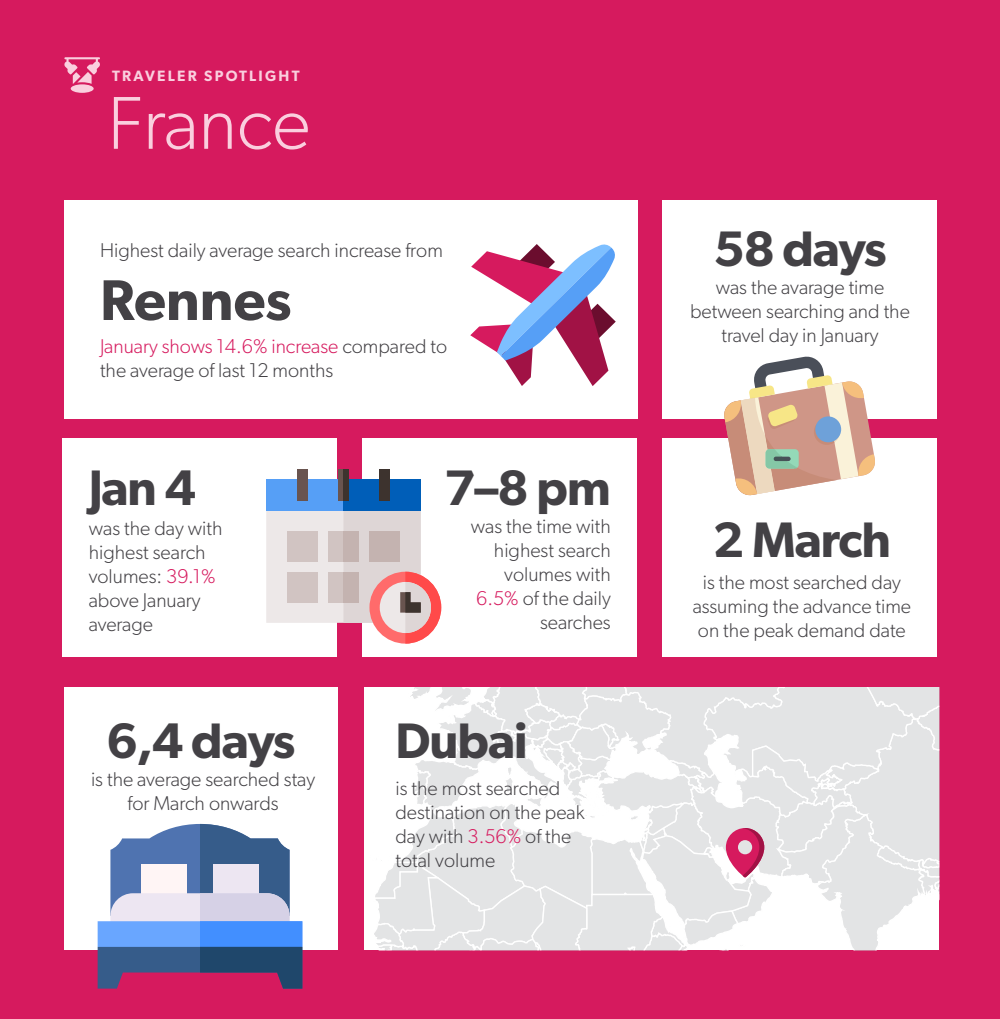
<style>
.page{position:relative;width:1000px;height:1019px;background:#d61a5e}
.page>*{position:absolute;margin:0;border:0;box-sizing:border-box;transform-origin:0 0}
.t1{font:300 75px "Gibson";color:#facfde}
.t2{font:600 57.5px "Gibson";color:#434145}
.t3{font:600 50px "Gibson";letter-spacing:-.02em;color:#434145}
.t4{font:300 20px/24px "Gibson";color:#434145}
.t5{font:600 15px "Gibson";letter-spacing:.15em;color:#facfde}
.s1{color:#d61a5e}
</style>
<div class="page">
<div style="left:71px;top:84px;width:23px;height:9px;background:#facfde;border-radius:50%"></div>
<svg style="left:64px;top:57px;width:36px;height:27px"></svg>
<div style="left:662px;top:438px;width:276px;height:219px;background:#fff"></div>
<div style="left:662px;top:200px;width:276px;height:219px;background:#fff"></div>
<div style="left:64px;top:200px;width:574px;height:219px;background:#fff"></div>
<svg style="left:470px;top:244px;width:146px;height:142px"></svg>
<div style="left:62px;top:438px;width:276px;height:219px;background:#fff"></div>
<div style="left:64px;top:687px;width:274px;height:263px;background:#fff"></div>
<div style="left:362px;top:438px;width:276px;height:219px;background:#fff"></div>
<div style="left:266px;top:479px;width:155px;height:31px;background:#569ff6"></div>
<div style="left:343px;top:479px;width:78px;height:31px;background:#005eb8"></div>
<div style="left:297px;top:469px;width:11px;height:31px;background:#69544f"></div>
<div style="left:338px;top:469px;width:11px;height:31px;background:#69544f"></div>
<div style="left:380px;top:469px;width:10px;height:31px;background:#3d332e"></div>
<svg style="left:266px;top:500px;width:175px;height:143px"></svg>
<div style="left:343px;top:469px;width:6px;height:31px;background:#3d332e"></div>
<div style="left:343px;top:531px;width:16px;height:30px;background:#c4b3b0"></div>
<div style="left:343px;top:572px;width:16px;height:30px;background:#c4b3b0"></div>
<svg style="left:724px;top:356px;width:151px;height:140px"></svg>
<svg style="left:98px;top:824px;width:204px;height:164px"></svg>
<svg style="left:364px;top:687px;width:576px;height:263px;background:#ebeaeb"></svg>
<p class="t5" style="left:112px;top:67px;width:189px">TRAVELER SPOTLIGHT</p>
<h1 class="t1" style="left:108px;top:78px;width:204px">France</h1>
<p class="t4" style="left:100px;top:238px;width:344px">Highest daily average search increase from</p>
<h2 class="t2" style="left:100px;top:266px;width:193px">Rennes</h2>
<p class="t4" style="left:100px;top:334px;width:349px"><span class="s1">January shows 14.6% increase</span> compared to the average of last 12 months</p>
<h3 class="t3" style="left:89px;top:458px;width:109px">Jan 4</h3>
<h3 class="t3" style="left:444px;top:458px;width:168px">7–8 pm</h3>
<p class="t4" style="left:89px;top:516px;width:135px">was the day with highest search volumes: <span class="s1">39.1% </span>above January average</p>
<p class="t4" style="left:471px;top:514px;width:141px;text-align:right">was the time with highest search volumes with<br><span class="s1">6.5%</span> of the daily searches</p>
<h3 class="t3" style="left:106px;top:710px;width:191px">6,4 days</h3>
<p class="t4" style="left:91px;top:767px;width:226px;text-align:center">is the average searched stay for March onwards</p>
<h3 class="t3" style="left:395px;top:710px;width:134px">Dubai</h3>
<p class="t4" style="left:395px;top:775px;width:191px">is the most searched destination on the peak day with <span class="s1">3.56%</span> of the total volume</p>
<h3 class="t3" style="left:713px;top:219px;width:175px">58 days</h3>
<p class="t4" style="left:690px;top:275px;width:221px;text-align:center">was the avarage time between searching and the travel day in January</p>
<h3 class="t3" style="left:713px;top:510px;width:180px">2 March</h3>
<p class="t4" style="left:693px;top:569px;width:220px;text-align:center">is the most searched day assuming the advance time on the peak demand date</p>
</div>
